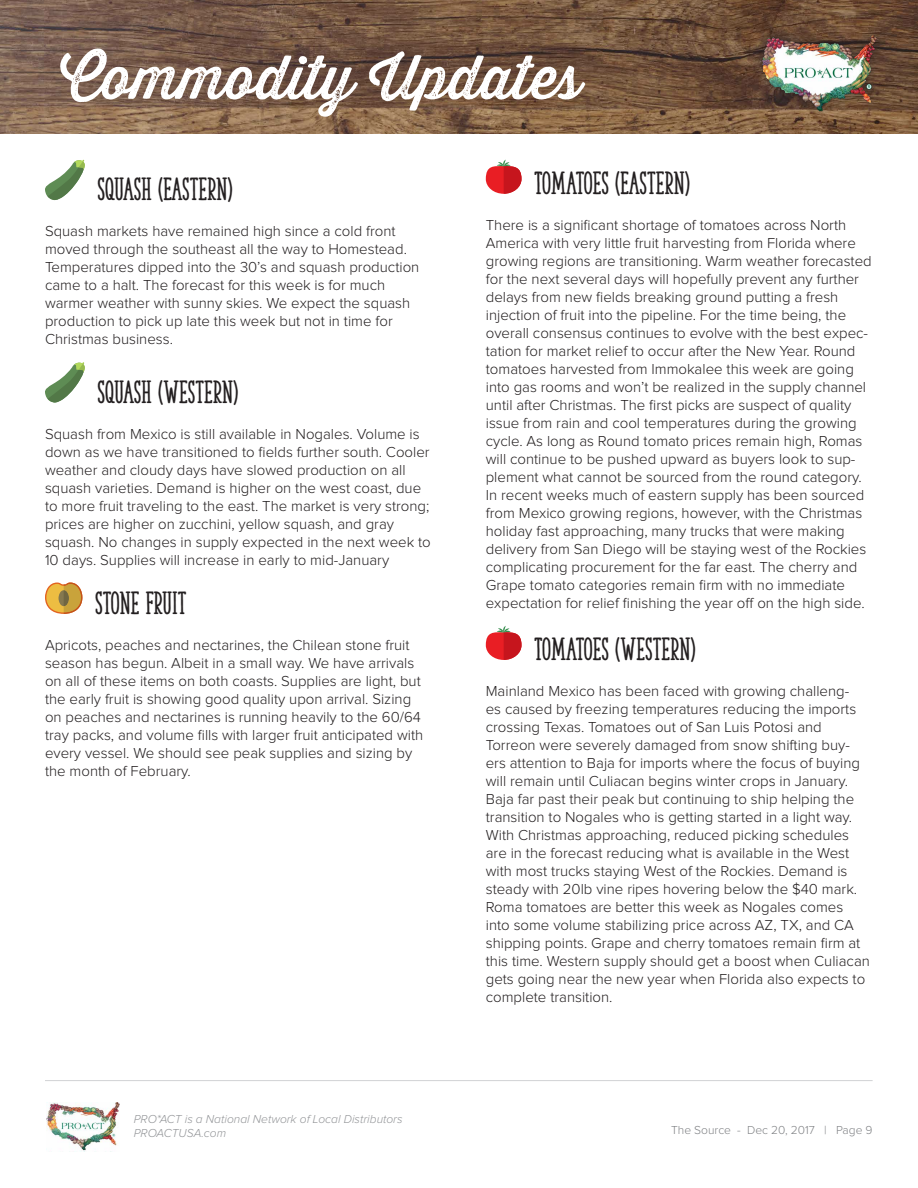
<style>
.page{position:relative;width:918px;height:1188px;background:#fff}
.page>*{position:absolute;margin:0;border:0;box-sizing:border-box;transform-origin:0 0}
.t1{font:60px "Thirsty Rough Reg One";color:#fff}
.t2{font:30px "The Serif Hand Extrablack";color:#231f20}
.t3{font:700 27px "Proxima Nova";color:#fff}
.t4{font:300 15px/18px "Proxima Nova";color:#231f20}
.t5{font:italic 300 12px/14.4px "Proxima Nova";color:#939598}
.t6{font:300 12px "Proxima Nova";color:#808285}
</style>
<div class="page">
<img style="left:46px;top:1102px;width:74px;height:49px">
<hr style="left:45px;top:1080px;width:828px;height:1px;background:#d1d2d4">
<img style="left:0;top:0;width:918px;height:134px">
<div style="left:752px;top:25px;width:133px;height:94px;background:#231f20;opacity:.6"></div>
<img style="left:761px;top:36px;width:115px;height:76px">
<svg style="left:45px;top:160px;width:40px;height:41px"></svg>
<svg style="left:45px;top:362px;width:40px;height:41px"></svg>
<svg style="left:45px;top:583px;width:37px;height:31px"></svg>
<svg style="left:486px;top:160px;width:36px;height:34px"></svg>
<svg style="left:486px;top:626px;width:36px;height:34px"></svg>
<h1 class="t1" style="left:60px;top:33px;width:523px">Commodity Updates</h1>
<h3 class="t3" style="left:216px;top:80px;width:161px">Dec 20, 2017</h3>
<h2 class="t2" style="left:97px;top:171px;width:137px">SQUASH (EASTERN)</h2>
<p class="t4" style="left:45px;top:223px;width:376px">Squash markets have remained high since a cold front moved through the southeast all the way to Homestead.<br>Temperatures dipped into the 30’s and squash production came to a halt. The forecast for this week is for much warmer weather with sunny skies. We expect the squash production to pick up late this week but not in time for Christmas business.</p>
<h2 class="t2" style="left:97px;top:373px;width:142px">SQUASH (WESTERN)</h2>
<p class="t4" style="left:45px;top:425px;width:387px">Squash from Mexico is still available in Nogales. Volume is down as we have transitioned to fields further south. Cooler weather and cloudy days have slowed production on all squash varieties. Demand is higher on the west coast, due to more fruit traveling to the east. The market is very strong; prices are higher on zucchini, yellow squash, and gray squash. No changes in supply expected in the next week to 10 days. Supplies will increase in early to mid-January</p>
<h2 class="t2" style="left:95px;top:585px;width:93px">STONE FRUIT</h2>
<p class="t4" style="left:45px;top:637px;width:380px">Apricots, peaches and nectarines, the Chilean stone fruit season has begun. Albeit in a small way. We have arrivals on all of these items on both coasts. Supplies are light, but the early fruit is showing good quality upon arrival. Sizing on peaches and nectarines is running heavily to the 60/64 tray packs, and volume fills with larger fruit anticipated with every vessel. We should see peak supplies and sizing by the month of February.</p>
<p class="t5" style="left:134px;top:1112px;width:270px">PRO*ACT is a National Network of Local Distributors<br>PROACTUSA.com</p>
<h2 class="t2" style="left:534px;top:165px;width:157px">TOMATOES (EASTERN)</h2>
<p class="t4" style="left:486px;top:216px;width:388px">There is a significant shortage of tomatoes across North America with very little fruit harvesting from Florida where growing regions are transitioning. Warm weather forecasted for the next several days will hopefully prevent any further delays from new fields breaking ground putting a fresh injection of fruit into the pipeline. For the time being, the overall consensus continues to evolve with the best expec&shy;tation for market relief to occur after the New Year. Round tomatoes harvested from Immokalee this week are going into gas rooms and won’t be realized in the supply channel until after Christmas. The first picks are suspect of quality issue from rain and cool temperatures during the growing cycle. As long as Round tomato prices remain high, Romas will continue to be pushed upward as buyers look to sup&shy;plement what cannot be sourced from the round category.<br>In recent weeks much of eastern supply has been sourced from Mexico growing regions, however, with the Christmas holiday fast approaching, many trucks that were making delivery from San Diego will be staying west of the Rockies complicating procurement for the far east. The cherry and Grape tomato categories remain firm with no immediate expectation for relief finishing the year off on the high side.</p>
<h2 class="t2" style="left:534px;top:631px;width:163px">TOMATOES (WESTERN)</h2>
<p class="t4" style="left:486px;top:683px;width:386px">Mainland Mexico has been faced with growing challeng-<br>es caused by freezing temperatures reducing the imports crossing Texas. Tomatoes out of San Luis Potosi and Torreon were severely damaged from snow shifting buy&shy;ers attention to Baja for imports where the focus of buying will remain until Culiacan begins winter crops in January.<br>Baja far past their peak but continuing to ship helping the transition to Nogales who is getting started in a light way.<br>With Christmas approaching, reduced picking schedules are in the forecast reducing what is available in the West with most trucks staying West of the Rockies. Demand is steady with 20lb vine ripes hovering below the $40 mark.<br>Roma tomatoes are better this week as Nogales comes into some volume stabilizing price across AZ, TX, and CA shipping points. Grape and cherry tomatoes remain firm at this time. Western supply should get a boost when Culiacan gets going near the new year when Florida also expects to complete transition.</p>
<p class="t6" style="left:671px;top:1124px;width:203px">The Source - Dec 20, 2017 | Page 9</p>
</div>
